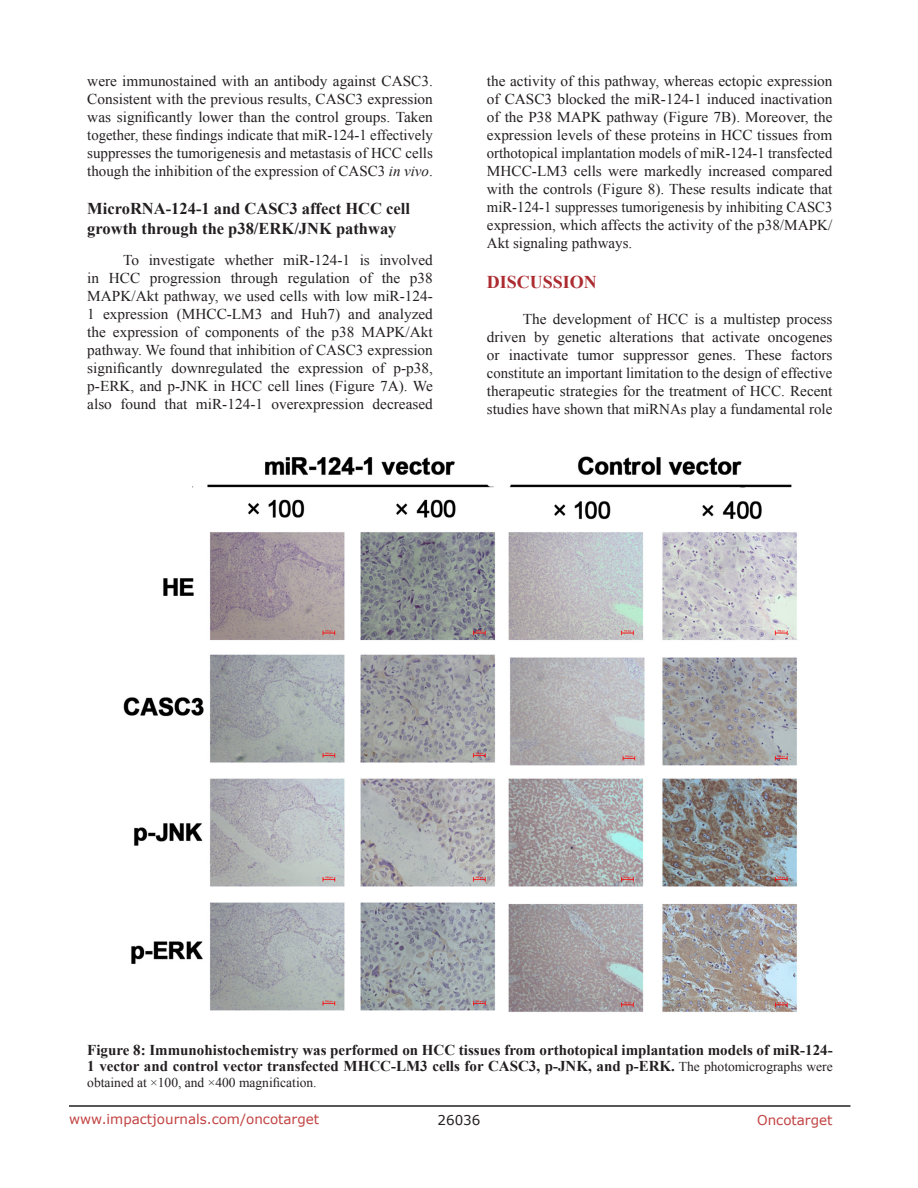
<style>
.page{position:relative;width:918px;height:1188px;background:#fff}
.page>*{position:absolute;margin:0;border:0;box-sizing:border-box;transform-origin:0 0}
.Heading{font:700 18px "Times New Roman";color:#ac2b31}
.SubHeading{font:700 16.5px/19.8px "Times New Roman";color:#231f20}
.BodyText{font:15px/18px "Times New Roman";color:#231f20;text-align:justify}
.figuretext{font:700 15px/16.2px "Times New Roman";color:#231f20}
.t1{font:13.5px "Verdana";color:#c24141}
.figuretext-2{font:13.5px "Times New Roman";color:#231f20}
.t2{font:13.5px "Verdana";color:#231f20}
.s1{font-style:italic}
.s2{font-weight:400;font-size:13.5px}
</style>
<div class="page">
<hr style="left:69px;top:1105px;width:781px;height:2px;background:#231f20">
<img style="left:123px;top:456px;width:674px;height:556px">
<p class="BodyText" style="left:87px;top:72px;width:347px">were immunostained with an antibody against CASC3.<br>Consistent with the previous results, CASC3 expression was significantly lower than the control groups. Taken together, these findings indicate that miR-124-1 effectively suppresses the tumorigenesis and metastasis of HCC cells though the inhibition of the expression of CASC3 <span class="s1">in vivo</span>.</p>
<p class="SubHeading" style="left:87px;top:198px;width:324px">MicroRNA-124-1 and CASC3 affect HCC cell growth through the p38/ERK/JNK pathway</p>
<p class="BodyText" style="left:87px;top:251px;width:347px;text-indent:36px">To investigate whether miR-124-1 is involved in HCC progression through regulation of the p38<br>MAPK/Akt pathway, we used cells with low miR-124- 1 expression (MHCC-LM3 and Huh7) and analyzed the expression of components of the p38 MAPK/Akt pathway. We found that inhibition of CASC3 expression significantly downregulated the expression of p-p38, p-ERK, and p-JNK in HCC cell lines (Figure 7A). We also found that miR-124-1 overexpression decreased</p>
<p class="BodyText" style="left:487px;top:72px;width:347px">the activity of this pathway, whereas ectopic expression of CASC3 blocked the miR-124-1 induced inactivation of the P38 MAPK pathway (Figure 7B). Moreover, the expression levels of these proteins in HCC tissues from orthotopical implantation models of miR-124-1 transfected MHCC-LM3 cells were markedly increased compared with the controls (Figure 8). These results indicate that miR-124-1 suppresses tumorigenesis by inhibiting CASC3 expression, which affects the activity of the p38/MAPK/ Akt signaling pathways.</p>
<p class="Heading" style="left:487px;top:269px;width:112px">DISCUSSION</p>
<p class="BodyText" style="left:487px;top:309px;width:347px;text-indent:36px">The development of HCC is a multistep process driven by genetic alterations that activate oncogenes or inactivate tumor suppressor genes. These factors constitute an important limitation to the design of effective therapeutic strategies for the treatment of HCC. Recent studies have shown that miRNAs play a fundamental role</p>
<p class="figuretext" style="left:87px;top:1041px;width:747px">Figure 8: Immunohistochemistry was performed on HCC tissues from orthotopical implantation models of miR-124-<br>1 vector and control vector transfected MHCC-LM3 cells for CASC3, p-JNK, and p-ERK. <span class="s2">The photomicrographs were</span></p>
<p class="figuretext-2" style="left:87px;top:1074px;width:231px">obtained at ×100, and ×400 magnification.</p>
<p class="t1" style="left:69px;top:1110px;width:252px">www.impactjournals.com/oncotarget</p>
<p class="t2" style="left:438px;top:1111px;width:44px">26036</p>
<p class="t1" style="left:757px;top:1111px;width:77px">Oncotarget</p>
</div>
